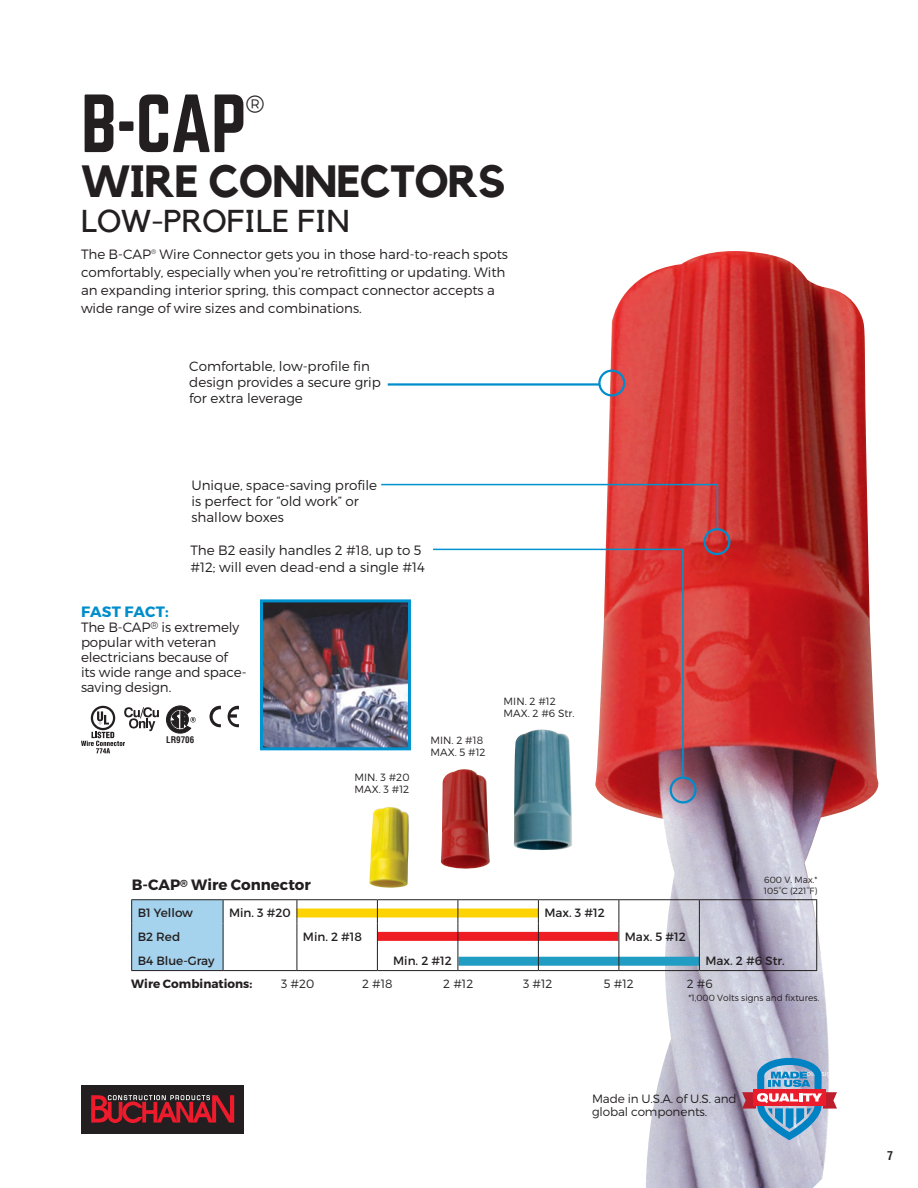
<style>
.page{position:relative;width:918px;height:1188px;background:#fff}
.page>*{position:absolute;margin:0;border:0;box-sizing:border-box;transform-origin:0 0}
.t1{font:72px "Norwester";color:#231f20}
.t2{font:700 45px "Kollektif";letter-spacing:-.02em;color:#231f20}
.t3{font:31.5px "Kollektif";color:#231f20}
.t4{font:300 25.5px "Montserrat";color:#231f20}
.t5{font:700 15px "Montserrat";color:#231f20}
.t6{font:700 15px "Montserrat";letter-spacing:.01em;color:#008dcb}
.t7{font:300 13.5px/16.2px "Montserrat";letter-spacing:-.005em;color:#231f20}
.t8{font:12px "Montserrat";color:#231f20}
.t9{font:300 12px/13.5px "Montserrat";letter-spacing:-.01em;color:#231f20}
.t10{font:700 12px "Montserrat";color:#231f20}
.t11{font:700 condensed 12px "Helvetica";color:#231f20}
.t12{font:300 10.5px/12px "Montserrat";color:#231f20}
.t13{font:300 9px/10.5px "Montserrat";color:#231f20}
.t14{font:700 condensed 9px "Helvetica";color:#231f20}
</style>
<div class="page">
<img style="left:595px;top:251px;width:284px;height:937px">
<img style="left:369px;top:807px;width:40px;height:81px">
<img style="left:441px;top:779px;width:49px;height:90px">
<img style="left:514px;top:779px;width:58px;height:71px">
<div style="left:297px;top:909px;width:241px;height:9px;background:#fed304"></div>
<div style="left:459px;top:957px;width:240px;height:9px;background:#219cc2"></div>
<div style="left:378px;top:932px;width:240px;height:9px;background:#ee1d23"></div>
<div style="left:81px;top:1085px;width:163px;height:49px;background:#231f20"></div>
<svg style="left:91px;top:1095px;width:143px;height:28px"></svg>
<img style="left:264px;top:603px;width:143px;height:143px">
<div style="left:260px;top:599px;width:151px;height:151px;border:3px solid #0093d0"></div>
<hr style="left:131px;top:899px;width:92px;height:1px;background:#231f20">
<hr style="left:223px;top:899px;width:74px;height:1px;background:#231f20">
<hr style="left:297px;top:899px;width:80px;height:1px;background:#231f20">
<hr style="left:377px;top:899px;width:81px;height:1px;background:#231f20">
<hr style="left:458px;top:899px;width:80px;height:1px;background:#231f20">
<hr style="left:538px;top:899px;width:81px;height:1px;background:#231f20">
<hr style="left:619px;top:899px;width:80px;height:1px;background:#231f20">
<hr style="left:699px;top:899px;width:118px;height:1px;background:#231f20">
<div style="left:131px;top:900px;width:93px;height:70px;background:#a5d2ec"></div>
<svg style="left:297px;top:900px;width:1px;height:70px"></svg>
<svg style="left:377px;top:900px;width:1px;height:70px"></svg>
<svg style="left:458px;top:900px;width:1px;height:70px"></svg>
<svg style="left:538px;top:900px;width:1px;height:70px"></svg>
<svg style="left:619px;top:900px;width:1px;height:70px"></svg>
<svg style="left:699px;top:900px;width:1px;height:70px"></svg>
<hr style="left:131px;top:970px;width:92px;height:1px;background:#231f20">
<hr style="left:223px;top:970px;width:74px;height:1px;background:#231f20">
<hr style="left:297px;top:970px;width:80px;height:1px;background:#231f20">
<hr style="left:377px;top:970px;width:81px;height:1px;background:#231f20">
<hr style="left:458px;top:970px;width:80px;height:1px;background:#231f20">
<hr style="left:538px;top:970px;width:81px;height:1px;background:#231f20">
<hr style="left:619px;top:970px;width:80px;height:1px;background:#231f20">
<hr style="left:699px;top:970px;width:118px;height:1px;background:#231f20">
<svg style="left:816px;top:900px;width:1px;height:70px"></svg>
<svg style="left:166px;top:706px;width:30px;height:27px"></svg>
<svg style="left:81px;top:706px;width:78px;height:47px"></svg>
<svg style="left:210px;top:706px;width:11px;height:21px"></svg>
<svg style="left:228px;top:706px;width:11px;height:21px"></svg>
<hr style="left:388px;top:383px;width:211px;height:3px;background:#008dcb">
<div style="left:598px;top:370px;width:27px;height:27px;border:2px solid #008dcb;border-radius:50%"></div>
<div style="left:704px;top:528px;width:26px;height:27px;border:2px solid #008dcb;border-radius:50%"></div>
<div style="left:670px;top:777px;width:27px;height:27px;border:2px solid #008dcb;border-radius:50%"></div>
<svg style="left:381px;top:483px;width:338px;height:48px"></svg>
<svg style="left:433px;top:548px;width:251px;height:231px"></svg>
<svg style="left:742px;top:1058px;width:95px;height:82px;background:#999cb7"></svg>
<h1 class="t1" style="left:81px;top:89px;width:168px">B-CAP</h1>
<h3 class="t4" style="left:246px;top:88px;width:21px">®</h3>
<h2 class="t2" style="left:81px;top:155px;width:426px">WIRE CONNECTORS</h2>
<h3 class="t3" style="left:81px;top:202px;width:270px">LOW-PROFILE FIN</h3>
<p class="t7" style="left:81px;top:245px;width:429px;line-height:18px">The B-CAP<sup>®</sup> Wire Connector gets you in those hard-to-reach spots comfortably, especially when you’re retrofitting or updating. With an expanding interior spring, this compact connector accepts a wide range of wire sizes and combinations.</p>
<p class="t7" style="left:189px;top:358px;width:193px">Comfortable, low-profile fin design provides a secure grip for extra leverage</p>
<p class="t7" style="left:191px;top:476px;width:187px">Unique, space-saving profile is perfect for “old work” or shallow boxes</p>
<p class="t7" style="left:190px;top:542px;width:236px">The B2 easily handles 2 #18, up to 5 #12; will even dead-end a single #14</p>
<p class="t6" style="left:81px;top:602px;width:89px">FAST FACT:</p>
<p class="t7" style="left:81px;top:620px;width:167px;line-height:15px">The B-CAP<sup>®</sup> is extremely popular with veteran electricians because of<br>its wide range and space&shy;saving design.</p>
<p class="t14" style="left:166px;top:734px;width:29px">LR9706</p>
<p class="t5" style="left:132px;top:876px;width:181px">B-CAP<sup>®</sup> Wire Connector</p>
<p class="t12" style="left:355px;top:771px;width:56px">MIN. 3 #20<br>MAX. 3 #12</p>
<p class="t12" style="left:431px;top:734px;width:57px">MIN. 2 #18<br>MAX. 5 #12</p>
<p class="t12" style="left:504px;top:695px;width:72px">MIN. 2 #12<br>MAX. 2 #6 Str.</p>
<p class="t13" style="left:764px;top:875px;width:55px">600 V. Max.*<br>105°C (221°F)</p>
<p class="t8" style="left:138px;top:906px;width:57px">B1 Yellow</p>
<p class="t8" style="left:229px;top:906px;width:63px">Min. 3 #20</p>
<p class="t8" style="left:544px;top:906px;width:62px">Max. 3 #12</p>
<p class="t8" style="left:138px;top:929px;width:44px">B2 Red</p>
<p class="t8" style="left:303px;top:929px;width:61px">Min. 2 #18</p>
<p class="t8" style="left:625px;top:929px;width:62px">Max. 5 #12</p>
<p class="t8" style="left:138px;top:953px;width:78px">B4 Blue-Gray</p>
<p class="t8" style="left:393px;top:953px;width:60px">Min. 2 #12</p>
<p class="t8" style="left:705px;top:953px;width:81px">Max. 2 #6 Str.</p>
<p class="t10" style="left:131px;top:976px;width:123px">Wire Combinations:</p>
<p class="t9" style="left:281px;top:977px;width:35px">3 #20</p>
<p class="t9" style="left:362px;top:977px;width:32px">2 #18</p>
<p class="t9" style="left:443px;top:977px;width:32px">2 #12</p>
<p class="t9" style="left:523px;top:977px;width:31px">3 #12</p>
<p class="t9" style="left:604px;top:977px;width:31px">5 #12</p>
<p class="t9" style="left:687px;top:977px;width:27px">2 #6</p>
<p class="t13" style="left:688px;top:993px;width:132px">*1,000 Volts signs and fixtures.</p>
<p class="t9" style="left:592px;top:1091px;width:146px">Made in U.S.A. of U.S. and global components.</p>
<p class="t11" style="left:887px;top:1148px;width:7px">7</p>
</div>
